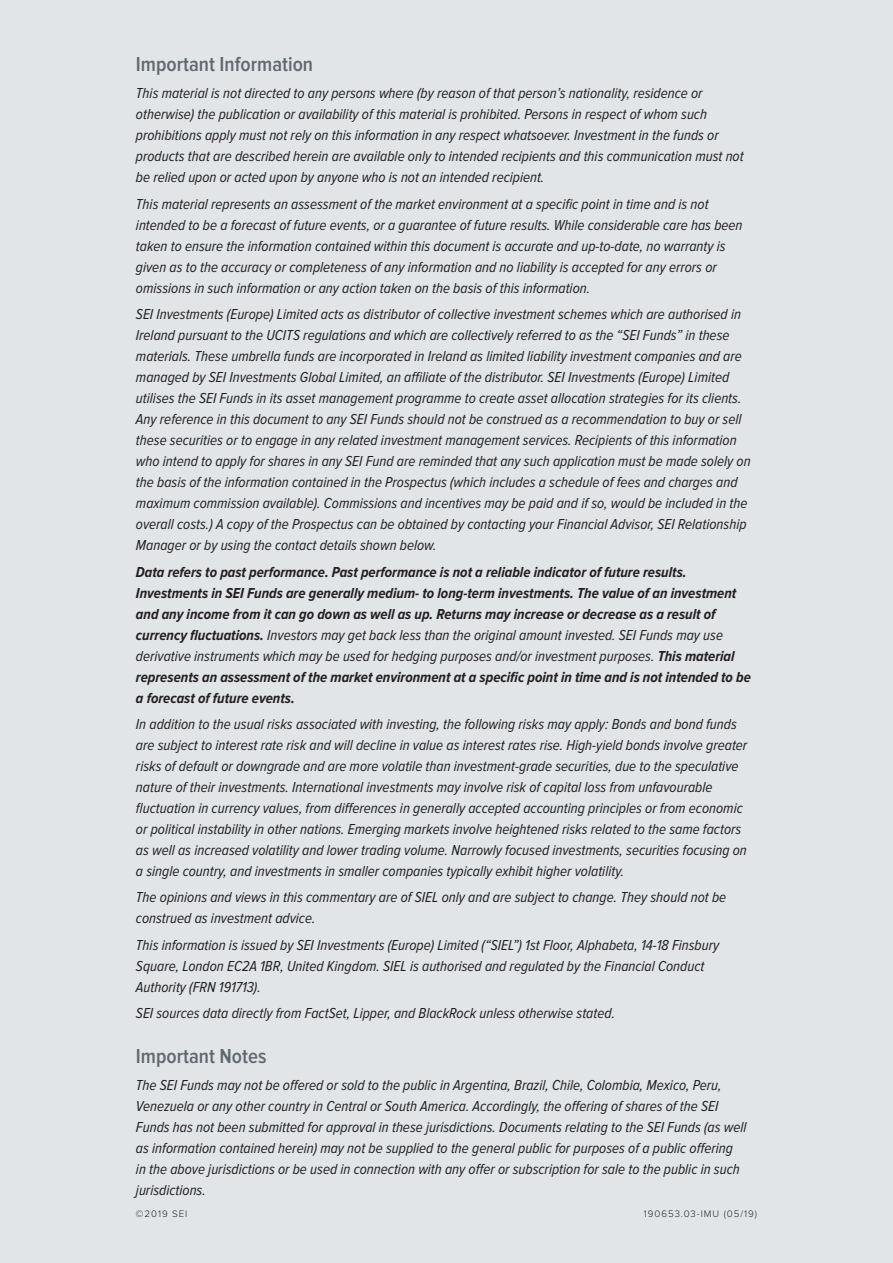
<style>
.page{position:relative;width:893px;height:1263px;background:#e1e5e7}
.page>*{position:absolute;margin:0;border:0;box-sizing:border-box;transform-origin:0 0}
.Disclaimer_header{font:600 21px "Proxima Nova Cond";color:#5f696f}
.Legal_Disclaimer{font:italic 15px/21px "Proxima Nova Cond";color:#231f20}
.Legal_Disclaimer-2{font:italic 700 15px/21px "Proxima Nova Cond";color:#231f20}
.Stocking_Code{font:300 9.75px "Proxima Nova";letter-spacing:.1em;color:#231f20}
.s1{font-weight:400}
</style>
<div class="page">
<p class="Disclaimer_header" style="left:136px;top:52px;width:179px">Important Information</p>
<p class="Legal_Disclaimer" style="left:136px;top:83px;width:609px">This material is not directed to any persons where (by reason of that person’s nationality, residence or otherwise) the publication or availability of this material is prohibited. Persons in respect of whom such prohibitions apply must not rely on this information in any respect whatsoever. Investment in the funds or products that are described herein are available only to intended recipients and this communication must not be relied upon or acted upon by anyone who is not an intended recipient.</p>
<p class="Legal_Disclaimer" style="left:136px;top:194px;width:608px">This material represents an assessment of the market environment at a specific point in time and is not intended to be a forecast of future events, or a guarantee of future results. While considerable care has been taken to ensure the information contained within this document is accurate and up-to-date, no warranty is given as to the accuracy or completeness of any information and no liability is accepted for any errors or omissions in such information or any action taken on the basis of this information.</p>
<p class="Legal_Disclaimer" style="left:136px;top:304px;width:616px">SEI Investments (Europe) Limited acts as distributor of collective investment schemes which are authorised in Ireland pursuant to the UCITS regulations and which are collectively referred to as the “SEI Funds” in these materials. These umbrella funds are incorporated in Ireland as limited liability investment companies and are managed by SEI Investments Global Limited, an affiliate of the distributor. SEI Investments (Europe) Limited utilises the SEI Funds in its asset management programme to create asset allocation strategies for its clients.<br>Any reference in this document to any SEI Funds should not be construed as a recommendation to buy or sell these securities or to engage in any related investment management services. Recipients of this information who intend to apply for shares in any SEI Fund are reminded that any such application must be made solely on the basis of the information contained in the Prospectus (which includes a schedule of fees and charges and maximum commission available). Commissions and incentives may be paid and if so, would be included in the overall costs.) A copy of the Prospectus can be obtained by contacting your Financial Advisor, SEI Relationship Manager or by using the contact details shown below.</p>
<p class="Legal_Disclaimer-2" style="left:136px;top:561px;width:616px">Data refers to past performance. Past performance is not a reliable indicator of future results.<br>Investments in SEI Funds are generally medium- to long-term investments. The value of an investment and any income from it can go down as well as up. Returns may increase or decrease as a result of currency fluctuations. <span class="s1">Investors may get back less than the original amount invested. SEI Funds may use derivative instruments which may be used for hedging purposes and/or investment purposes.</span> This material represents an assessment of the market environment at a specific point in time and is not intended to be a forecast of future events.</p>
<p class="Legal_Disclaimer" style="left:136px;top:714px;width:613px">In addition to the usual risks associated with investing, the following risks may apply: Bonds and bond funds are subject to interest rate risk and will decline in value as interest rates rise. High-yield bonds involve greater risks of default or downgrade and are more volatile than investment-grade securities, due to the speculative nature of their investments. International investments may involve risk of capital loss from unfavourable fluctuation in currency values, from differences in generally accepted accounting principles or from economic or political instability in other nations. Emerging markets involve heightened risks related to the same factors as well as increased volatility and lower trading volume. Narrowly focused investments, securities focusing on a single country, and investments in smaller companies typically exhibit higher volatility.</p>
<p class="Legal_Disclaimer" style="left:136px;top:887px;width:592px">The opinions and views in this commentary are of SIEL only and are subject to change. They should not be construed as investment advice.</p>
<p class="Legal_Disclaimer" style="left:136px;top:935px;width:585px">This information is issued by SEI Investments (Europe) Limited (“SIEL”) 1st Floor, Alphabeta, 14-18 Finsbury<br>Square, London EC2A 1BR, United Kingdom. SIEL is authorised and regulated by the Financial Conduct<br>Authority (FRN 191713).</p>
<p class="Legal_Disclaimer" style="left:136px;top:1003px;width:481px">SEI sources data directly from FactSet, Lipper, and BlackRock unless otherwise stated.</p>
<p class="Disclaimer_header" style="left:136px;top:1044px;width:132px">Important Notes</p>
<p class="Legal_Disclaimer" style="left:136px;top:1075px;width:612px">The SEI Funds may not be offered or sold to the public in Argentina, Brazil, Chile, Colombia, Mexico, Peru, Venezuela or any other country in Central or South America. Accordingly, the offering of shares of the SEI Funds has not been submitted for approval in these jurisdictions. Documents relating to the SEI Funds (as well as information contained herein) may not be supplied to the general public for purposes of a public offering in the above jurisdictions or be used in connection with any offer or subscription for sale to the public in such jurisdictions.</p>
<p class="Stocking_Code" style="left:136px;top:1209px;width:53px">©2019 SEI</p>
<p class="Stocking_Code" style="left:644px;top:1209px;width:115px">190653.03-IMU (05/19)</p>
</div>
